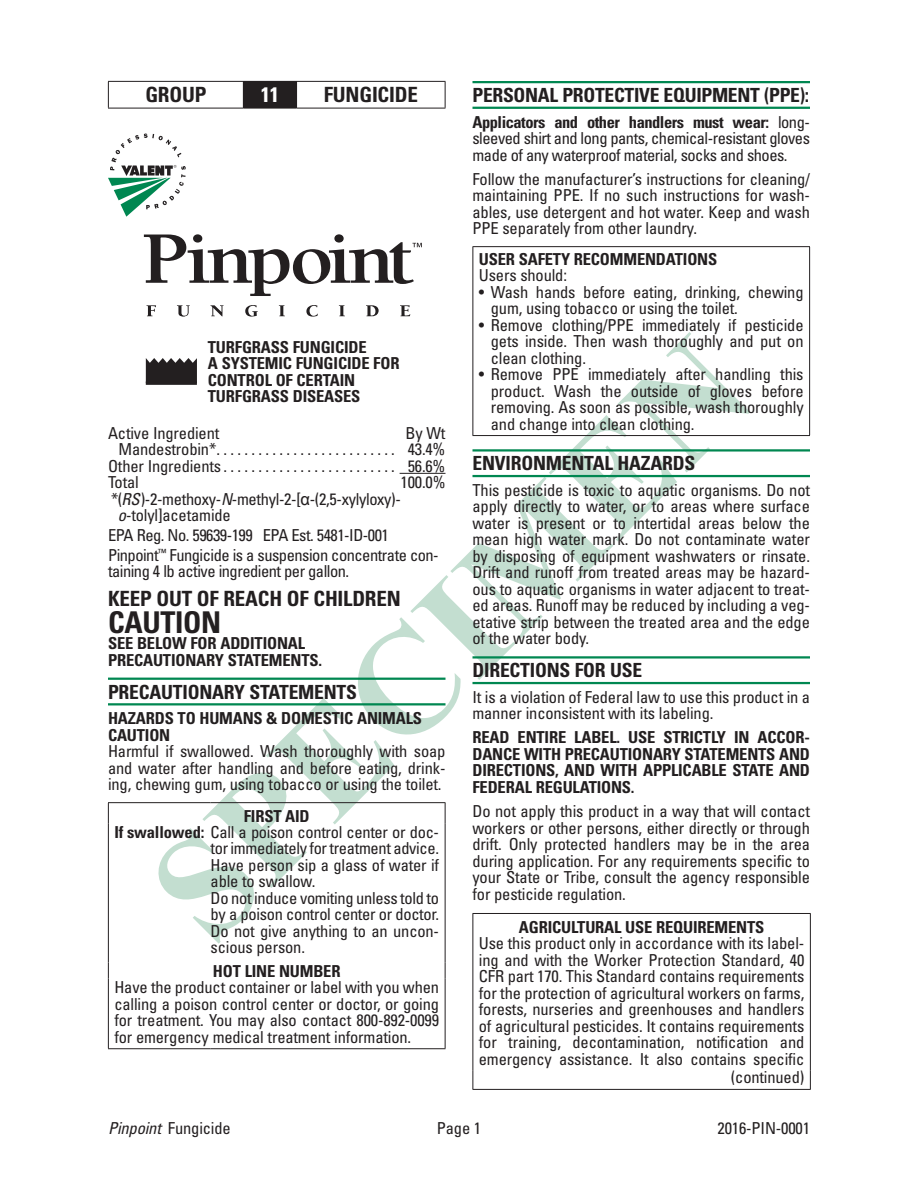
<style>
.page{position:relative;width:918px;height:1188px;background:#fff}
.page>*{position:absolute;margin:0;border:0;box-sizing:border-box;transform-origin:0 0}
.t1{font:700 condensed 30px "Univers";letter-spacing:-.01em;color:#231f20}
.t2{font:700 condensed 21px "Univers";letter-spacing:-.01em;color:#231f20}
.t3{font:700 condensed 21px "Univers";color:#fff}
.Head_Dble_Rule{font:700 condensed 19.5px "Univers";letter-spacing:-.01em;color:#231f20}
.Basic_-_no{font:condensed 16.5px/16.5px "Univers";letter-spacing:-.01em;color:#231f20;text-align:justify}
.Bullet_L1_-_no{font:condensed 16.5px/16.5px "Univers";letter-spacing:-.01em;color:#231f20}
.Basic_-_no-2{font:700 condensed 16.5px/16.5px "Univers";letter-spacing:-.01em;color:#231f20}
.Basic_-_no-3{font:condensed 16.5px/16.5px "Univers";letter-spacing:-.03em;color:#231f20}
.Bullet_L1_-_no-2{font:condensed 16.5px "Univers";letter-spacing:-.03em;color:#231f20}
.Subhead__L{font:700 condensed 16.5px "Univers";letter-spacing:-.01em;color:#231f20}
.Subhead__C{font:700 condensed 16.5px "Univers";letter-spacing:-.01em;color:#231f20}
.Basic___L{font:condensed 16.5px "Univers";letter-spacing:-.01em;color:#231f20}
.s1{font-style:italic}
.s2{font-family:"Arial";font-stretch:normal}
.s3{font-weight:700}
</style>
<div class="page">
<svg style="left:155px;top:332px;width:595px;height:612px"></svg>
<hr style="left:472px;top:81px;width:338px;height:2px;background:#008751">
<hr style="left:472px;top:107px;width:338px;height:2px;background:#008751">
<hr style="left:472px;top:449px;width:338px;height:3px;background:#008751">
<hr style="left:472px;top:475px;width:338px;height:2px;background:#008751">
<hr style="left:472px;top:656px;width:338px;height:3px;background:#008751">
<hr style="left:472px;top:682px;width:338px;height:2px;background:#008751">
<hr style="left:472px;top:246px;width:338px;height:1px;background:#231f20">
<hr style="left:472px;top:247px;width:1px;height:188px;background:#231f20">
<hr style="left:809px;top:247px;width:1px;height:188px;background:#231f20">
<hr style="left:472px;top:435px;width:338px;height:1px;background:#231f20">
<hr style="left:472px;top:913px;width:339px;height:1px;background:#231f20">
<hr style="left:472px;top:914px;width:1px;height:156px;background:#231f20">
<hr style="left:810px;top:914px;width:1px;height:156px;background:#231f20">
<svg style="left:472px;top:1070px;width:1px;height:19px"></svg>
<svg style="left:810px;top:1070px;width:1px;height:19px"></svg>
<hr style="left:472px;top:1089px;width:339px;height:1px;background:#231f20">
<hr style="left:400px;top:473px;width:45px;height:1px;background:#231f20">
<hr style="left:108px;top:678px;width:338px;height:2px;background:#008751">
<hr style="left:108px;top:703px;width:338px;height:2px;background:#008751">
<hr style="left:108px;top:823px;width:1px;height:139px;background:#231f20">
<svg style="left:108px;top:962px;width:1px;height:17px"></svg>
<hr style="left:445px;top:823px;width:1px;height:139px;background:#231f20">
<svg style="left:445px;top:962px;width:1px;height:17px"></svg>
<hr style="left:108px;top:979px;width:1px;height:69px;background:#231f20">
<hr style="left:445px;top:979px;width:1px;height:69px;background:#231f20">
<hr style="left:108px;top:1048px;width:103px;height:1px;background:#231f20">
<hr style="left:211px;top:1048px;width:235px;height:1px;background:#231f20">
<hr style="left:108px;top:802px;width:103px;height:1px;background:#231f20">
<svg style="left:108px;top:803px;width:1px;height:20px"></svg>
<hr style="left:211px;top:802px;width:235px;height:1px;background:#231f20">
<svg style="left:445px;top:803px;width:1px;height:20px"></svg>
<div style="left:243px;top:81px;width:54px;height:27px;background:#231f20"></div>
<hr style="left:108px;top:81px;width:135px;height:1px;background:#231f20">
<svg style="left:108px;top:82px;width:1px;height:26px"></svg>
<hr style="left:297px;top:81px;width:148px;height:1px;background:#231f20">
<svg style="left:445px;top:82px;width:1px;height:26px"></svg>
<hr style="left:108px;top:108px;width:135px;height:1px;background:#231f20">
<hr style="left:243px;top:108px;width:54px;height:1px;background:#231f20">
<hr style="left:297px;top:108px;width:148px;height:1px;background:#231f20">
<svg style="left:108px;top:134px;width:78px;height:83px"></svg>
<svg style="left:144px;top:234px;width:278px;height:62px"></svg>
<svg style="left:147px;top:305px;width:263px;height:12px"></svg>
<svg style="left:146px;top:358px;width:51px;height:23px"></svg>
<svg style="left:146px;top:381px;width:51px;height:4px"></svg>
<p class="t2" style="left:145px;top:82px;width:63px">GROUP</p>
<p class="t3" style="left:261px;top:82px;width:20px">11</p>
<p class="t2" style="left:324px;top:82px;width:95px">FUNGICIDE</p>
<p class="Basic_-_no-2" style="left:208px;top:339px;width:193px">TURFGRASS FUNGICIDE<br>A SYSTEMIC FUNGICIDE FOR<br>CONTROL OF CERTAIN<br>TURFGRASS DISEASES</p>
<p class="Basic_-_no" style="left:108px;top:424px;width:113px">Active Ingredient</p>
<p class="Basic_-_no" style="left:405px;top:424px;width:42px">By Wt</p>
<p class="Basic_-_no" style="left:118px;top:441px;width:99px">Mandestrobin*</p>
<p class="Basic_-_no" style="left:408px;top:441px;width:39px">43.4%</p>
<p class="Basic_-_no" style="left:108px;top:457px;width:115px">Other Ingredients</p>
<p class="Basic_-_no" style="left:408px;top:457px;width:39px">56.6%</p>
<p class="Basic_-_no" style="left:108px;top:474px;width:32px">Total</p>
<p class="Basic_-_no" style="left:401px;top:474px;width:46px">100.0%</p>
<p class="Bullet_L1_-_no" style="left:118px;top:490px;width:285px;text-indent:-7px">*(<span class="s1">RS</span>)-2-methoxy-<span class="s1">N</span>-methyl-2-[<span class="s2">α</span>-(2,5-xylyloxy)- <span class="s1">o</span>-tolyl]acetamide</p>
<p class="Bullet_L1_-_no-2" style="left:108px;top:525px;width:282px">EPA Reg. No. 59639-199 EPA Est. 5481-ID-001</p>
<p class="Basic_-_no-3" style="left:108px;top:546px;width:332px">Pinpoint<sup>™</sup> Fungicide is a suspension concentrate con&shy;taining 4 lb active ingredient per gallon.</p>
<p class="t2" style="left:108px;top:585px;width:294px">KEEP OUT OF REACH OF CHILDREN</p>
<p class="t1" style="left:108px;top:604px;width:115px">CAUTION</p>
<p class="Basic_-_no-2" style="left:108px;top:635px;width:216px">SEE BELOW FOR ADDITIONAL<br>PRECAUTIONARY STATEMENTS.</p>
<p class="Head_Dble_Rule" style="left:108px;top:680px;width:251px">PRECAUTIONARY STATEMENTS</p>
<p class="Basic_-_no-2" style="left:108px;top:710px;width:316px">HAZARDS TO HUMANS &amp; DOMESTIC ANIMALS</p>
<p class="Basic_-_no-2" style="left:108px;top:727px;width:64px">CAUTION</p>
<p class="Basic_-_no" style="left:108px;top:743px;width:339px">Harmful if swallowed. Wash thoroughly with soap and water after handling and before eating, drink&shy;ing, chewing gum, using tobacco or using the toilet.</p>
<p class="Subhead__C" style="left:244px;top:806px;width:67px">FIRST AID</p>
<p class="Basic_-_no" style="left:114px;top:824px;width:326px"><span class="s3">If swallowed:</span> Call a poison control center or doc-</p>
<p class="Basic_-_no" style="left:211px;top:840px;width:230px">tor immediately for treatment advice.</p>
<p class="Basic_-_no" style="left:211px;top:857px;width:230px">Have person sip a glass of water if able to swallow.</p>
<p class="Basic_-_no" style="left:211px;top:890px;width:230px">Do not induce vomiting unless told to by a poison control center or doctor.</p>
<p class="Basic_-_no" style="left:211px;top:923px;width:230px">Do not give anything to an uncon&shy;scious person.</p>
<p class="Subhead__C" style="left:213px;top:961px;width:129px">HOT LINE NUMBER</p>
<p class="Basic_-_no" style="left:114px;top:979px;width:326px">Have the product container or label with you when calling a poison control center or doctor, or going for treatment. You may also contact 800-892-0099 for emergency medical treatment information.</p>
<p class="Head_Dble_Rule" style="left:472px;top:83px;width:338px">PERSONAL PROTECTIVE EQUIPMENT (PPE):</p>
<p class="Basic_-_no" style="left:472px;top:113px;width:339px"><span class="s3">Applicators and other handlers must wear:</span> long&shy;sleeved shirt and long pants, chemical-resistant gloves made of any waterproof material, socks and shoes.</p>
<p class="Basic_-_no" style="left:472px;top:170px;width:339px">Follow the manufacturer’s instructions for cleaning/ maintaining PPE. If no such instructions for wash&shy;ables, use detergent and hot water. Keep and wash PPE separately from other laundry.</p>
<p class="Subhead__L" style="left:479px;top:249px;width:240px">USER SAFETY RECOMMENDATIONS</p>
<p class="Basic_-_no" style="left:479px;top:267px;width:90px">Users should:</p>
<p class="Bullet_L1_-_no" style="left:491px;top:283px;width:314px;text-indent:-12px">• Wash hands before eating, drinking, chewing gum, using tobacco or using the toilet.</p>
<p class="Bullet_L1_-_no" style="left:491px;top:316px;width:314px;text-align:justify;text-indent:-12px">• Remove clothing/PPE immediately if pesticide gets inside. Then wash thoroughly and put on clean clothing.</p>
<p class="Bullet_L1_-_no" style="left:491px;top:366px;width:314px;text-align:justify;text-indent:-12px">• Remove PPE immediately after handling this product. Wash the outside of gloves before removing. As soon as possible, wash thoroughly and change into clean clothing.</p>
<p class="Head_Dble_Rule" style="left:472px;top:452px;width:224px">ENVIRONMENTAL HAZARDS</p>
<p class="Basic_-_no" style="left:472px;top:482px;width:339px">This pesticide is toxic to aquatic organisms. Do not apply directly to water, or to areas where surface water is present or to intertidal areas below the mean high water mark. Do not contaminate water by disposing of equipment washwaters or rinsate.<br>Drift and runoff from treated areas may be hazard&shy;ous to aquatic organisms in water adjacent to treat&shy;ed areas. Runoff may be reduced by including a veg&shy;etative strip between the treated area and the edge of the water body.</p>
<p class="Head_Dble_Rule" style="left:472px;top:659px;width:171px">DIRECTIONS FOR USE</p>
<p class="Basic_-_no" style="left:472px;top:689px;width:339px">It is a violation of Federal law to use this product in a manner inconsistent with its labeling.</p>
<p class="Basic_-_no-2" style="left:472px;top:729px;width:339px;text-align:justify">READ ENTIRE LABEL. USE STRICTLY IN ACCOR-DANCE WITH PRECAUTIONARY STATEMENTS AND DIRECTIONS, AND WITH APPLICABLE STATE AND FEDERAL REGULATIONS.</p>
<p class="Basic_-_no" style="left:472px;top:803px;width:339px">Do not apply this product in a way that will contact workers or other persons, either directly or through drift. Only protected handlers may be in the area during application. For any requirements specific to your State or Tribe, consult the agency responsible for pesticide regulation.</p>
<p class="Basic_-_no-2" style="left:519px;top:918px;width:247px">AGRICULTURAL USE REQUIREMENTS</p>
<p class="Basic_-_no" style="left:479px;top:935px;width:327px">Use this product only in accordance with its label&shy;ing and with the Worker Protection Standard, 40<br>CFR part 170. This Standard contains requirements for the protection of agricultural workers on farms, forests, nurseries and greenhouses and handlers of agricultural pesticides. It contains requirements for training, decontamination, notification and emergency assistance. It also contains specific</p>
<p class="Basic___L" style="left:731px;top:1067px;width:75px">(continued)</p>
<p class="Basic_-_no" style="left:108px;top:1120px;width:124px"><span class="s1">Pinpoint</span> Fungicide</p>
<p class="Basic_-_no" style="left:437px;top:1120px;width:46px">Page 1</p>
<p class="Basic_-_no" style="left:718px;top:1120px;width:94px">2016-PIN-0001</p>
</div>
